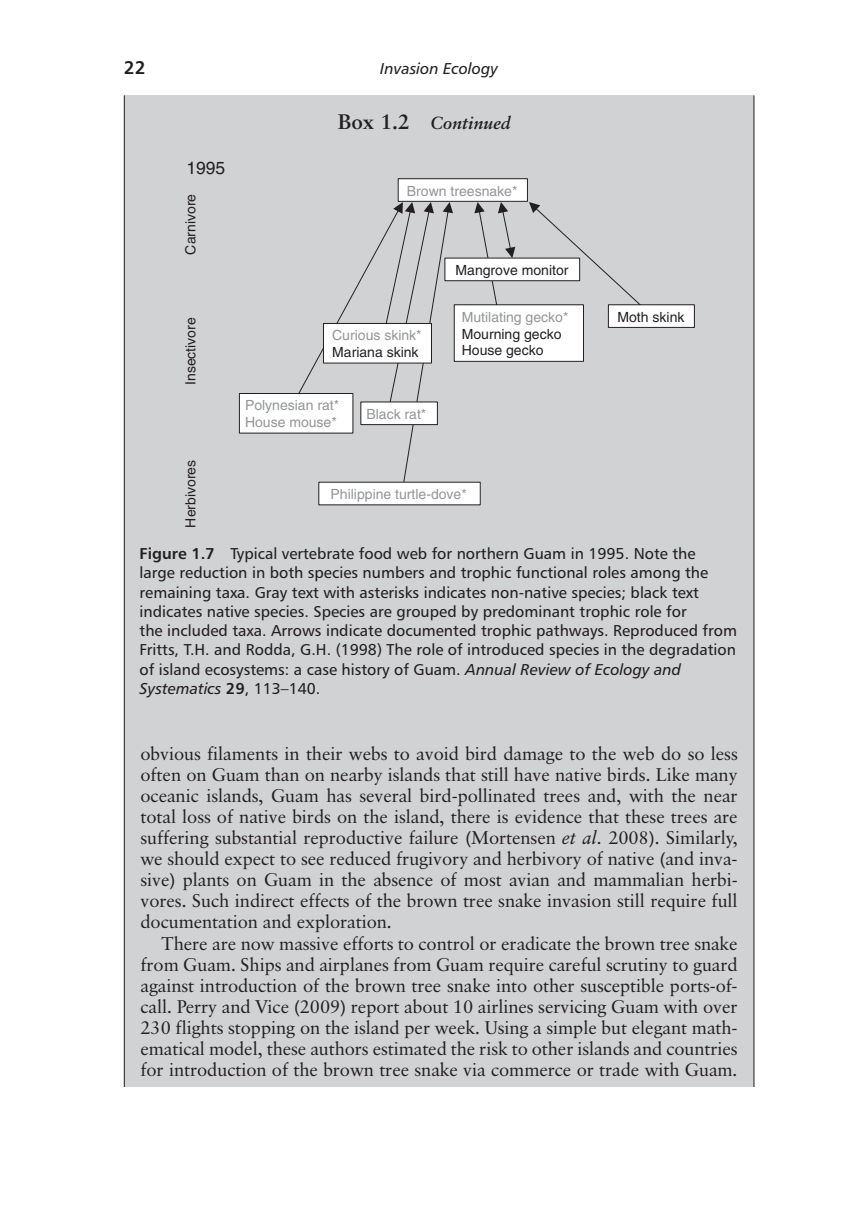
<style>
.page{position:relative;width:849px;height:1221px;background:#fff}
.page>*{position:absolute;margin:0;border:0;box-sizing:border-box;transform-origin:0 0}
.t1{font:18.38px/21px "Classical Garamond BT";letter-spacing:-.005em;color:#231f20;text-align:justify}
.t2{font:18.38px "Humanist 777 BT Bold B";color:#231f20}
.t3{font:italic 700 17.5px "Classical Garamond BT";color:#231f20}
.t4{font:17.5px "Helvetica";color:#231f20}
.t5{font:15.75px/19.2px "Humanist 777 BT Roman B";color:#231f20}
.t6{font:15.75px "Humanist 777 BT Italic B";color:#231f20}
.t7{font:14px/16.8px "Helvetica";color:#939598}
.t8{font:14px/16.3px "Helvetica";color:#231f20}
.s1{font-style:normal;font-size:21px}
.s2{font-family:"Humanist 777 BT Bold B"}
.s3{font-family:"Humanist 777 BT Italic B"}
.s4{font-family:"Humanist 777 BT Roman B"}
.s5{font-style:italic}
</style>
<div class="page">
<div style="left:124px;top:95px;width:629px;height:998px;background:#d1d2d4"></div>
<svg style="left:289px;top:202px;width:164px;height:280px"></svg>
<svg style="left:529px;top:202px;width:111px;height:123px"></svg>
<div style="left:361px;top:402px;width:76px;height:22px;background:#fff"></div>
<div style="left:360px;top:401px;width:77px;height:24px;border:1px solid #231f20"></div>
<div style="left:239px;top:393px;width:114px;height:40px;background:#fff"></div>
<div style="left:239px;top:393px;width:114px;height:40px;border:1px solid #231f20"></div>
<div style="left:319px;top:482px;width:161px;height:23px;background:#fff"></div>
<div style="left:323px;top:323px;width:108px;height:40px;background:#fff"></div>
<div style="left:323px;top:323px;width:109px;height:40px;border:1px solid #231f20"></div>
<div style="left:608px;top:305px;width:86px;height:22px;background:#fff"></div>
<div style="left:607px;top:304px;width:87px;height:24px;border:1px solid #231f20"></div>
<div style="left:454px;top:305px;width:129px;height:56px;background:#fff"></div>
<div style="left:453px;top:304px;width:130px;height:58px;border:1px solid #231f20"></div>
<div style="left:445px;top:258px;width:134px;height:23px;background:#fff"></div>
<div style="left:444px;top:258px;width:136px;height:23px;border:1px solid #231f20"></div>
<div style="left:398px;top:179px;width:129px;height:22px;background:#fff"></div>
<div style="left:397px;top:178px;width:130px;height:24px;border:1px solid #231f20"></div>
<svg style="left:474px;top:202px;width:41px;height:104px"></svg>
<div style="left:116px;top:1087px;width:654px;height:33px;background:#fff"></div>
<p class="t2" style="left:124px;top:56px;width:23px">22</p>
<p class="t6" style="left:380px;top:59px;width:119px">Invasion Ecology</p>
<p class="t4" style="left:186px;top:157px;width:40px">1995</p>
<p class="t8" style="left:182px;top:254px;width:62px;rotate:-90deg">Carnivore</p>
<p class="t8" style="left:182px;top:385px;width:69px;rotate:-90deg">Insectivore</p>
<p class="t8" style="left:182px;top:527px;width:69px;rotate:-90deg">Herbivores</p>
<p class="t3" style="left:338px;top:112px;width:175px"><span class="s1">Box 1.2</span> Continued</p>
<p class="t7" style="left:407px;top:182px;width:112px">Brown treesnake*</p>
<p class="t7" style="left:332px;top:327px;width:91px">Curious skink*</p>
<p class="t8" style="left:332px;top:344px;width:88px">Mariana skink</p>
<p class="t7" style="left:245px;top:397px;width:96px">Polynesian rat*<br>House mouse*</p>
<p class="t7" style="left:366px;top:405px;width:61px">Black rat*</p>
<p class="t8" style="left:455px;top:262px;width:114px">Mangrove monitor</p>
<p class="t7" style="left:461px;top:308px;width:108px">Mutilating gecko*</p>
<p class="t8" style="left:617px;top:308px;width:68px">Moth skink</p>
<p class="t8" style="left:461px;top:325px;width:101px">Mourning gecko<br>House gecko</p>
<p class="t7" style="left:330px;top:485px;width:138px">Philippine turtle-dove*</p>
<p class="t5" style="left:140px;top:543px;width:598px"><span class="s2">Figure 1.7</span> Typical vertebrate food web for northern Guam in 1995. Note the<br>large reduction in both species numbers and trophic functional roles among the remaining taxa. Gray text with asterisks indicates non-native species; black text indicates native species. Species are grouped by predominant trophic role for<br>the included taxa. Arrows indicate documented trophic pathways. Reproduced from Fritts, T.H. and Rodda, G.H. (1998) The role of introduced species in the degradation of island ecosystems: a case history of Guam. <span class="s3">Annual Review of Ecology and</span></p>
<p class="t6" style="left:140px;top:678px;width:182px">Systematics <span class="s2">29</span><span class="s4">, 113–140.</span></p>
<p class="t1" style="left:140px;top:743px;width:598px">obvious filaments in their webs to avoid bird damage to the web do so less often on Guam than on nearby islands that still have native birds. Like many oceanic islands, Guam has several bird-pollinated trees and, with the near total loss of native birds on the island, there is evidence that these trees are suffering substantial reproductive failure (Mortensen <span class="s5">et al</span>. 2008). Similarly, we should expect to see reduced frugivory and herbivory of native (and inva&shy;sive) plants on Guam in the absence of most avian and mammalian herbi&shy;vores. Such indirect effects of the brown tree snake invasion still require full documentation and exploration.</p>
<p class="t1" style="left:140px;top:932px;width:598px;text-indent:21px">There are now massive efforts to control or eradicate the brown tree snake from Guam. Ships and airplanes from Guam require careful scrutiny to guard against introduction of the brown tree snake into other susceptible ports-of&shy;call. Perry and Vice (2009) report about 10 airlines servicing Guam with over 230 flights stopping on the island per week. Using a simple but elegant math&shy;ematical model, these authors estimated the risk to other islands and countries for introduction of the brown tree snake via commerce or trade with Guam.</p>
</div>
